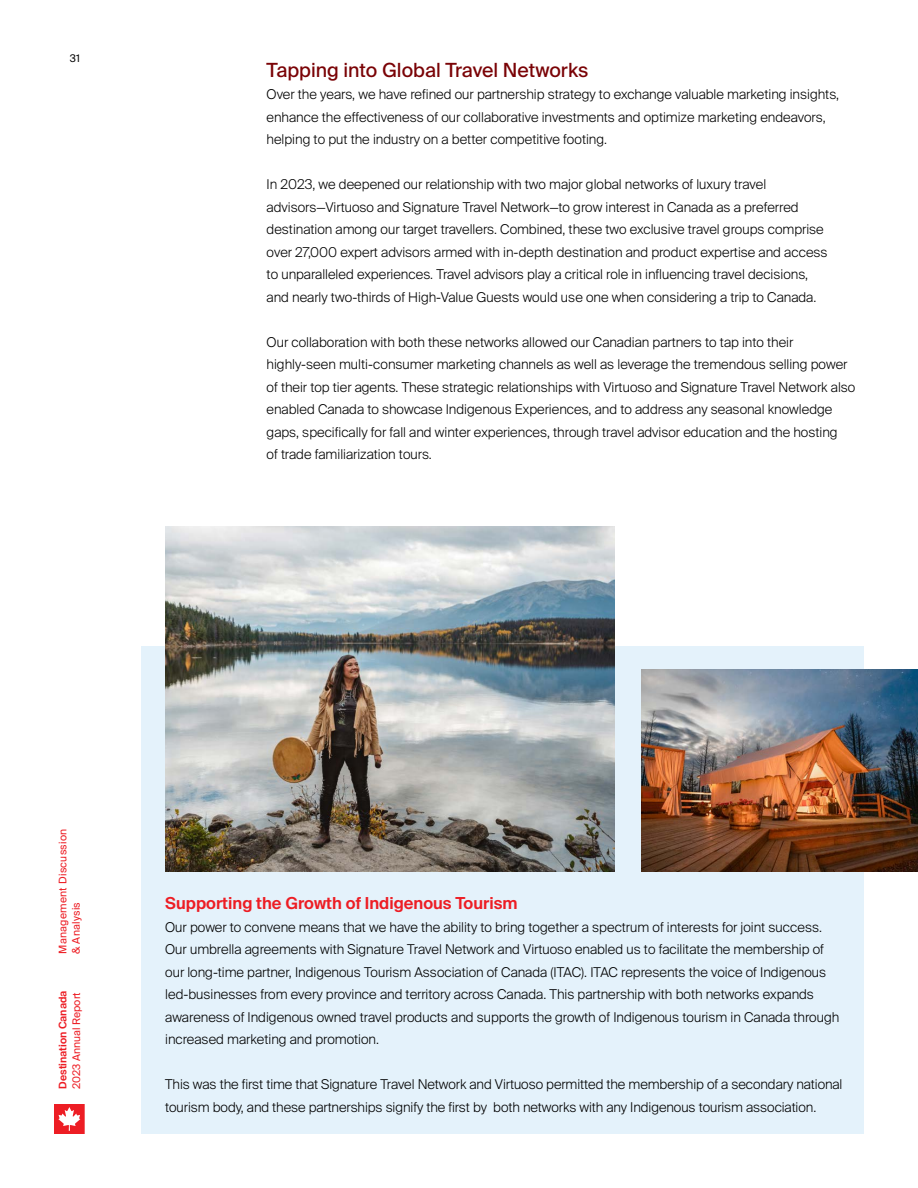
<style>
.page{position:relative;width:918px;height:1188px;background:#fff}
.page>*{position:absolute;margin:0;border:0;box-sizing:border-box;transform-origin:0 0}
.t1{font:19.5px "Suisse Intl";color:#7a0306}
.t2{font:600 16.5px "Suisse Intl";color:#ed1d24}
.t3{font:300 13.5px/22.5px "Suisse Intl";color:#000}
.t4{font:10.5px/13.5px "Suisse Intl";letter-spacing:.025em;color:#ed1d24}
.t5{font:600 10.5px "Suisse Intl";color:#ed1d24}
.t6{font:10.5px "Suisse Intl";color:#ed1d24}
.t7{font:10.5px "Suisse Intl";color:#000}
</style>
<div class="page">
<svg style="left:54px;top:1104px;width:31px;height:30px"></svg>
<div style="left:142px;top:646px;width:722px;height:488px;background:#e4f2fb"></div>
<img style="left:165px;top:526px;width:449px;height:345px">
<img style="left:641px;top:669px;width:277px;height:203px">
<p class="t7" style="left:70px;top:52px;width:12px">31</p>
<h1 class="t1" style="left:267px;top:58px;width:323px">Tapping into Global Travel Networks</h1>
<p class="t3" style="left:267px;top:83px;width:574px">Over the years, we have refined our partnership strategy to exchange valuable marketing insights, enhance the effectiveness of our collaborative investments and optimize marketing endeavors, helping to put the industry on a better competitive footing.</p>
<p class="t3" style="left:267px;top:173px;width:563px">In 2023, we deepened our relationship with two major global networks of luxury travel advisors—Virtuoso and Signature Travel Network—to grow interest in Canada as a preferred destination among our target travellers. Combined, these two exclusive travel groups comprise over 27,000 expert advisors armed with in-depth destination and product expertise and access to unparalleled experiences. Travel advisors play a critical role in influencing travel decisions, and nearly two-thirds of High-Value Guests would use one when considering a trip to Canada.</p>
<p class="t3" style="left:267px;top:331px;width:590px">Our collaboration with both these networks allowed our Canadian partners to tap into their highly-seen multi-consumer marketing channels as well as leverage the tremendous selling power of their top tier agents. These strategic relationships with Virtuoso and Signature Travel Network also enabled Canada to showcase Indigenous Experiences, and to address any seasonal knowledge gaps, specifically for fall and winter experiences, through travel advisor education and the hosting<br>of trade familiarization tours.</p>
<p class="t4" style="left:56px;top:954px;width:127px;rotate:-90deg">Management Discussion &amp; Analysis</p>
<p class="t5" style="left:57px;top:1089px;width:100px;rotate:-90deg">Destination Canada</p>
<p class="t6" style="left:70px;top:1089px;width:98px;rotate:-90deg">2023 Annual Report</p>
<p class="t2" style="left:165px;top:894px;width:354px">Supporting the Growth of Indigenous Tourism</p>
<p class="t3" style="left:165px;top:916px;width:676px">Our power to convene means that we have the ability to bring together a spectrum of interests for joint success.<br>Our umbrella agreements with Signature Travel Network and Virtuoso enabled us to facilitate the membership of our long-time partner, Indigenous Tourism Association of Canada (ITAC). ITAC represents the voice of Indigenous led-businesses from every province and territory across Canada. This partnership with both networks expands awareness of Indigenous owned travel products and supports the growth of Indigenous tourism in Canada through increased marketing and promotion.</p>
<p class="t3" style="left:165px;top:1073px;width:679px">This was the first time that Signature Travel Network and Virtuoso permitted the membership of a secondary national tourism body, and these partnerships signify the first by both networks with any Indigenous tourism association.</p>
</div>
